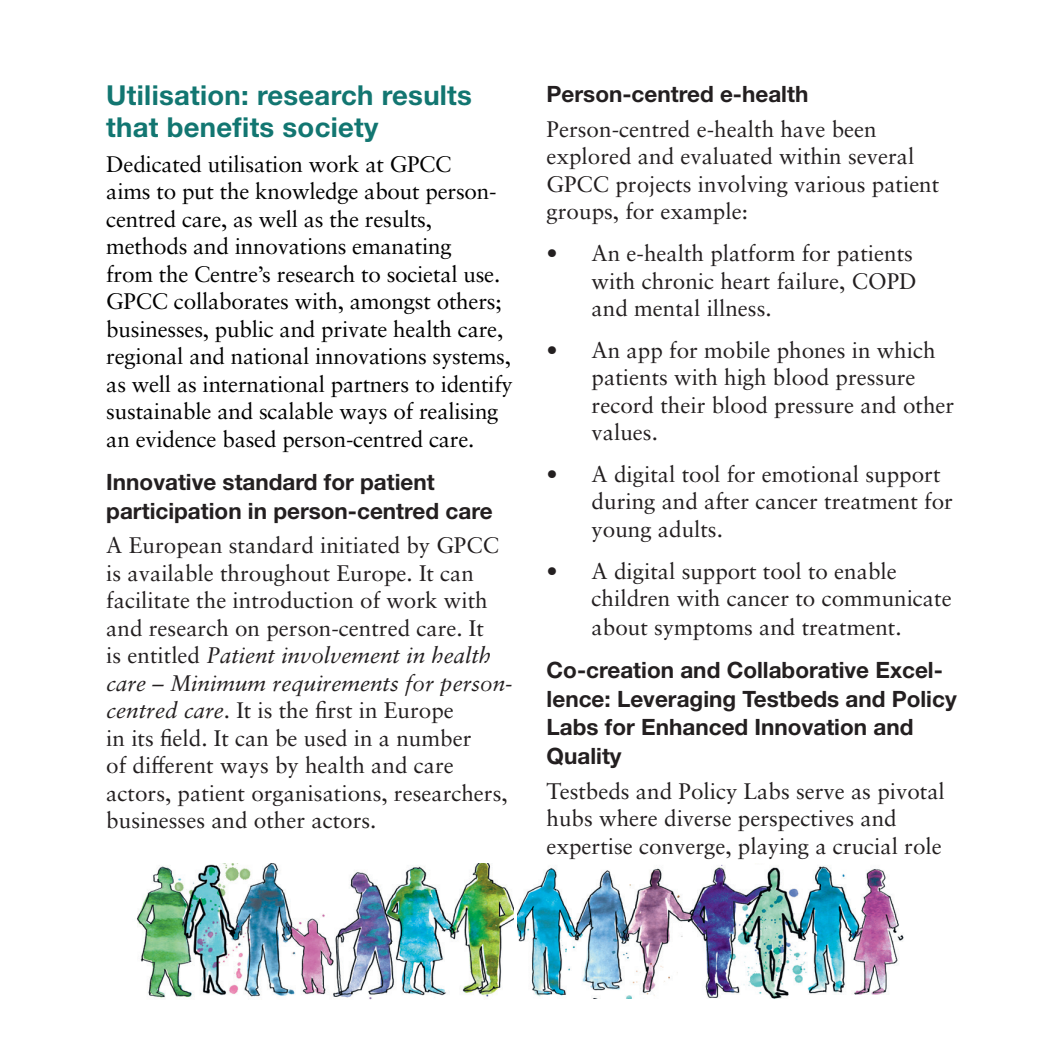
<style>
.page{position:relative;width:1042px;height:1042px;background:#fff}
.page>*{position:absolute;margin:0;border:0;box-sizing:border-box;transform-origin:0 0}
.t1{font:700 27.5px/32.5px "Helvetica Neue LT Pro";letter-spacing:.01em;color:#127671}
.t2{font:22.5px/27.5px "Sabon LT Pro";color:#231f20}
.t3{font:22.5px/27.5px "Sabon LT Pro";letter-spacing:-.01em;color:#000}
.t4{font:700 22.5px/28.8px "Helvetica Neue LT Pro";color:#231f20}
.s1{font-style:italic}
</style>
<div class="page">
<img style="left:517px;top:864px;width:387px;height:134px">
<img style="left:137px;top:863px;width:377px;height:136px">
<p class="t1" style="left:106px;top:78px;width:367px">Utilisation: research results that benefits society</p>
<p class="t3" style="left:106px;top:150px;width:408px">Dedicated utilisation work at GPCC<br>aims to put the knowledge about person&shy;centred care, as well as the results, methods and innovations emanating<br>from the Centre’s research to societal use.<br>GPCC collaborates with, amongst others; businesses, public and private health care, regional and national innovations systems, as well as international partners to identify sustainable and scalable ways of realising an evidence based person-centred care.</p>
<p class="t4" style="left:106px;top:467px;width:388px">Innovative standard for patient participation in person-centred care</p>
<p class="t2" style="left:106px;top:531px;width:408px">A European standard initiated by GPCC is available throughout Europe. It can facilitate the introduction of work with and research on person-centred care. It<br>is entitled <span class="s1">Patient involvement in health care – Minimum requirements for person&shy;centred care</span>. It is the first in Europe<br>in its field. It can be used in a number<br>of different ways by health and care actors, patient organisations, researchers, businesses and other actors.</p>
<p class="t4" style="left:546px;top:79px;width:263px">Person-centred e-health</p>
<p class="t2" style="left:546px;top:115px;width:394px">Person-centred e-health have been explored and evaluated within several GPCC projects involving various patient groups, for example:</p>
<p class="t2" style="left:591px;top:239px;width:327px;text-indent:-45px">• An e-health platform for patients with chronic heart failure, COPD and mental illness.</p>
<p class="t2" style="left:591px;top:335px;width:364px;text-indent:-45px">• An app for mobile phones in which patients with high blood pressure record their blood pressure and other values.</p>
<p class="t2" style="left:591px;top:460px;width:363px;text-indent:-45px">• A digital tool for emotional support during and after cancer treatment for young adults.</p>
<p class="t2" style="left:591px;top:556px;width:361px;text-indent:-45px">• A digital support tool to enable children with cancer to communicate about symptoms and treatment.</p>
<p class="t4" style="left:546px;top:655px;width:411px">Co-creation and Collaborative Excel&shy;lence: Leveraging Testbeds and Policy<br>Labs for Enhanced Innovation and<br>Quality</p>
<p class="t2" style="left:546px;top:776px;width:400px">Testbeds and Policy Labs serve as pivotal hubs where diverse perspectives and expertise converge, playing a crucial role</p>
</div>
